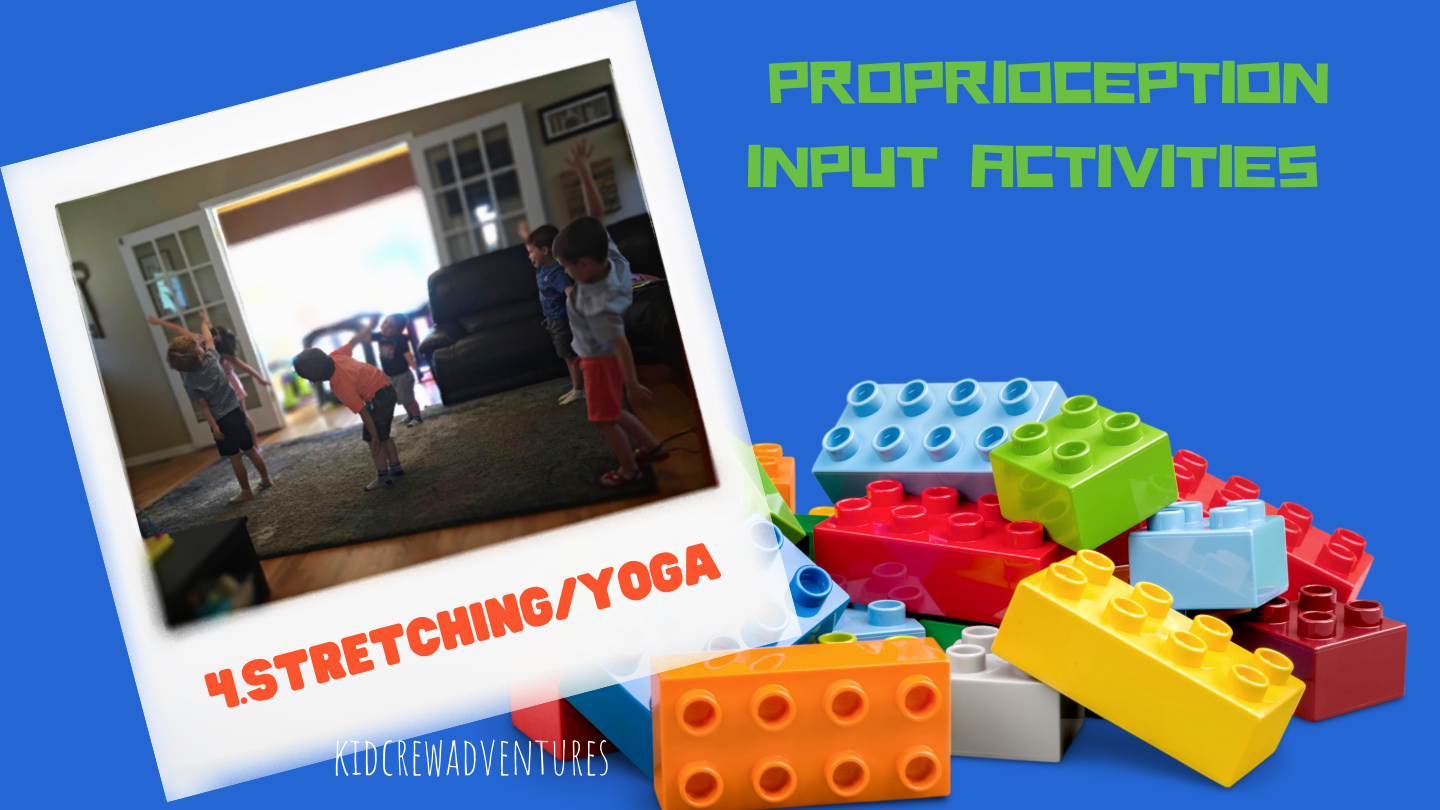
<style>
.page{position:relative;width:1440px;height:810px;background:#2466d4}
.page>*{position:absolute;margin:0;border:0;box-sizing:border-box;transform-origin:0 0}
.t1{font:60px/84px "Hitchcut";color:#69c041;text-align:center}
.t2{font:52px "Amatic SC";color:#fff}
.t3{font:48px "Hitand Run";color:#fb542c}
</style>
<div class="page">
<img style="left:615px;top:377px;width:793px;height:433px">
<img style="left:0;top:0;width:802px;height:802px">
<p class="t1" style="left:747px;top:36px;width:584px">PROPRIOCEPTION<br>INPUT ACTIVITIES</p>
<p class="t3" style="left:201px;top:669px;width:529px;rotate:-15deg">4.Stretching/Yoga</p>
<p class="t2" style="left:332px;top:722px;width:279px">KIDCREWADVENTURES</p>
</div>
